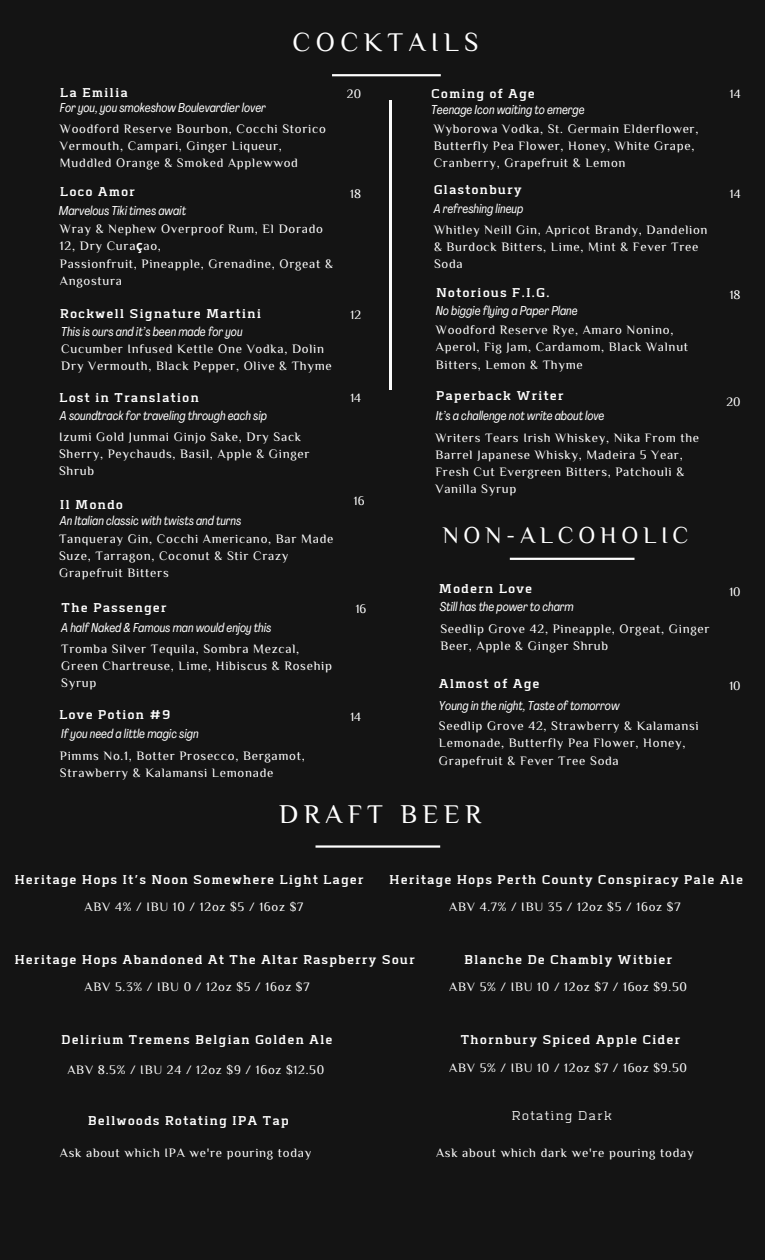
<style>
.page{position:relative;width:765px;height:1260px;background:#141414}
.page>*{position:absolute;margin:0;border:0;box-sizing:border-box;transform-origin:0 0}
.t1{font:27px "ZCOOL Xiao Wei";letter-spacing:.2em;color:#fff}
.t2{font:23.75px "ZCOOL Xiao Wei";letter-spacing:.2em;color:#fff}
.t3{font:16.25px "Abula";letter-spacing:.055em;color:#fff}
.t4{font:300 16.25px "Abula";letter-spacing:.055em;color:#fff}
.t5{font:12.88px/17.1px "ZCOOL Xiao Wei";letter-spacing:.055em;color:#fff}
.t6{font:italic 12.75px "Agrandir Tight";color:#fff}
.t7{font:12.75px "ZCOOL Xiao Wei";color:#fff}
.s1{font-family:"Noto Sans";font-weight:700}
</style>
<div class="page">
<hr style="left:332px;top:74px;width:109px;height:2px;background:#fff">
<hr style="left:390px;top:100px;width:2px;height:290px;background:#fbfbfb">
<hr style="left:316px;top:845px;width:124px;height:3px;background:#fff">
<hr style="left:510px;top:558px;width:125px;height:2px;background:#fff">
<h1 class="t1" style="left:293px;top:28px;width:188px">COCKTAILS</h1>
<p class="t3" style="left:60px;top:84px;width:70px">La Emilia</p>
<p class="t7" style="left:347px;top:87px;width:16px">20</p>
<p class="t5" style="left:60px;top:120px;width:267px">Woodford Reserve Bourbon, Cocchi Storico<br>Vermouth, Campari, Ginger Liqueur,<br>Muddled Orange &amp; Smoked Applewwod</p>
<p class="t6" style="left:60px;top:103px;width:207px">For you, you smokeshow Boulevardier lover</p>
<p class="t3" style="left:60px;top:184px;width:77px">Loco Amor</p>
<p class="t6" style="left:59px;top:205px;width:129px">Marvelous Tiki times await</p>
<p class="t5" style="left:60px;top:220px;width:275px">Wray &amp; Nephew Overproof Rum, El Dorado<br>12, Dry Cura<span class="s1">ç</span>ao,<br>Passionfruit, Pineapple, Grenadine, Orgeat &amp;<br>Angostura</p>
<p class="t3" style="left:60px;top:306px;width:203px">Rockwell Signature Martini</p>
<p class="t6" style="left:61px;top:327px;width:183px">This is ours and it’s been made for you</p>
<p class="t5" style="left:61px;top:339px;width:272px">Cucumber Infused Kettle One Vodka, Dolin<br>Dry Vermouth, Black Pepper, Olive &amp; Thyme</p>
<p class="t3" style="left:59px;top:390px;width:141px">Lost in Translation</p>
<p class="t6" style="left:60px;top:410px;width:209px">A soundtrack for traveling through each sip</p>
<p class="t5" style="left:59px;top:427px;width:252px">Izumi Gold Junmai Ginjo Sake, Dry Sack<br>Sherry, Peychauds, Basil, Apple &amp; Ginger<br>Shrub</p>
<p class="t3" style="left:60px;top:497px;width:65px">Il Mondo</p>
<p class="t6" style="left:60px;top:515px;width:183px">An Italian classic with twists and turns</p>
<p class="t5" style="left:59px;top:529px;width:276px">Tanqueray Gin, Cocchi Americano, Bar Made<br>Suze, Tarragon, Coconut &amp; Stir Crazy<br>Grapefruit Bitters</p>
<p class="t7" style="left:350px;top:186px;width:12px">18</p>
<p class="t7" style="left:351px;top:308px;width:12px">12</p>
<p class="t7" style="left:350px;top:390px;width:12px">14</p>
<p class="t7" style="left:354px;top:494px;width:12px">16</p>
<p class="t3" style="left:431px;top:86px;width:105px">Coming of Age</p>
<p class="t6" style="left:431px;top:104px;width:155px">Teenage Icon waiting to emerge</p>
<p class="t5" style="left:434px;top:120px;width:266px">Wyborowa Vodka, St. Germain Elderflower,<br>Butterfly Pea Flower, Honey, White Grape,<br>Cranberry, Grapefruit &amp; Lemon</p>
<p class="t3" style="left:434px;top:182px;width:90px">Glastonbury</p>
<p class="t6" style="left:434px;top:204px;width:91px">A refreshing lineup</p>
<p class="t5" style="left:434px;top:220px;width:275px">Whitley Neill Gin, Apricot Brandy, Dandelion &amp; Burdock Bitters, Lime, Mint &amp; Fever Tree<br>Soda</p>
<p class="t3" style="left:436px;top:285px;width:115px">Notorious F.I.G.</p>
<p class="t6" style="left:436px;top:305px;width:143px">No biggie flying a Paper Plane</p>
<p class="t5" style="left:436px;top:321px;width:254px">Woodford Reserve Rye, Amaro Nonino,<br>Aperol, Fig Jam, Cardamom, Black Walnut<br>Bitters, Lemon &amp; Thyme</p>
<p class="t3" style="left:436px;top:388px;width:129px">Paperback Writer</p>
<p class="t6" style="left:436px;top:410px;width:170px">It’s a challenge not write about love</p>
<p class="t5" style="left:435px;top:428px;width:265px">Writers Tears Irish Whiskey, Nika From the Barrel Japanese Whisky, Madeira 5 Year, Fresh Cut Evergreen Bitters, Patchouli &amp; Vanilla Syrup</p>
<h2 class="t2" style="left:443px;top:522px;width:247px">NON-ALCOHOLIC</h2>
<p class="t3" style="left:439px;top:580px;width:95px">Modern Love</p>
<p class="t6" style="left:440px;top:601px;width:136px">Still has the power to charm</p>
<p class="t5" style="left:440px;top:619px;width:271px">Seedlip Grove 42, Pineapple, Orgeat, Ginger<br>Beer, Apple &amp; Ginger Shrub</p>
<p class="t3" style="left:61px;top:599px;width:107px">The Passenger</p>
<p class="t6" style="left:61px;top:622px;width:212px">A half Naked &amp; Famous man would enjoy this</p>
<p class="t5" style="left:61px;top:640px;width:272px">Tromba Silver Tequila, Sombra Mezcal,<br>Green Chartreuse, Lime, Hibiscus &amp; Rosehip<br>Syrup</p>
<p class="t7" style="left:356px;top:602px;width:12px">16</p>
<p class="t3" style="left:439px;top:676px;width:102px">Almost of Age</p>
<p class="t6" style="left:439px;top:700px;width:182px">Young in the night, Taste of tomorrow</p>
<p class="t5" style="left:439px;top:717px;width:261px">Seedlip Grove 42, Strawberry &amp; Kalamansi<br>Lemonade, Butterfly Pea Flower, Honey,<br>Grapefruit &amp; Fever Tree Soda</p>
<p class="t3" style="left:59px;top:707px;width:113px">Love Potion #9</p>
<p class="t6" style="left:61px;top:728px;width:139px">If you need a little magic sign</p>
<p class="t5" style="left:60px;top:746px;width:246px">Pimms No.1, Botter Prosecco, Bergamot,<br>Strawberry &amp; Kalamansi Lemonade</p>
<h1 class="t1" style="left:279px;top:799px;width:203px">DRAFT BEER</h1>
<p class="t7" style="left:350px;top:709px;width:12px">14</p>
<p class="t7" style="left:730px;top:87px;width:12px">14</p>
<p class="t7" style="left:730px;top:186px;width:12px">14</p>
<p class="t7" style="left:730px;top:288px;width:12px">18</p>
<p class="t7" style="left:727px;top:395px;width:16px">20</p>
<p class="t7" style="left:729px;top:585px;width:13px">10</p>
<p class="t7" style="left:729px;top:678px;width:13px">10</p>
<p class="t3" style="left:14px;top:872px;width:351px">Heritage Hops It’s Noon Somewhere Light Lager</p>
<p class="t5" style="left:85px;top:898px;width:220px">ABV 4% / IBU 10 / 12oz $5 / 16oz $7</p>
<p class="t3" style="left:389px;top:872px;width:355px">Heritage Hops Perth County Conspiracy Pale Ale</p>
<p class="t5" style="left:449px;top:898px;width:233px">ABV 4.7% / IBU 35 / 12oz $5 / 16oz $7</p>
<p class="t3" style="left:14px;top:952px;width:402px">Heritage Hops Abandoned At The Altar Raspberry Sour</p>
<p class="t5" style="left:85px;top:978px;width:226px">ABV 5.3% / IBU 0 / 12oz $5 / 16oz $7</p>
<p class="t3" style="left:464px;top:952px;width:210px">Blanche De Chambly Witbier</p>
<p class="t5" style="left:449px;top:978px;width:239px">ABV 5% / IBU 10 / 12oz $7 / 16oz $9.50</p>
<p class="t3" style="left:61px;top:1032px;width:273px">Delirium Tremens Belgian Golden Ale</p>
<p class="t5" style="left:67px;top:1060px;width:258px">ABV 8.5% / IBU 24 / 12oz $9 / 16oz $12.50</p>
<p class="t3" style="left:460px;top:1032px;width:221px">Thornbury Spiced Apple Cider</p>
<p class="t5" style="left:449px;top:1058px;width:239px">ABV 5% / IBU 10 / 12oz $7 / 16oz $9.50</p>
<p class="t3" style="left:88px;top:1113px;width:203px">Bellwoods Rotating IPA Tap</p>
<p class="t5" style="left:60px;top:1143px;width:253px">Ask about which IPA we're pouring today</p>
<p class="t4" style="left:511px;top:1107px;width:102px">Rotating Dark</p>
<p class="t5" style="left:436px;top:1144px;width:259px">Ask about which dark we're pouring today</p>
</div>
